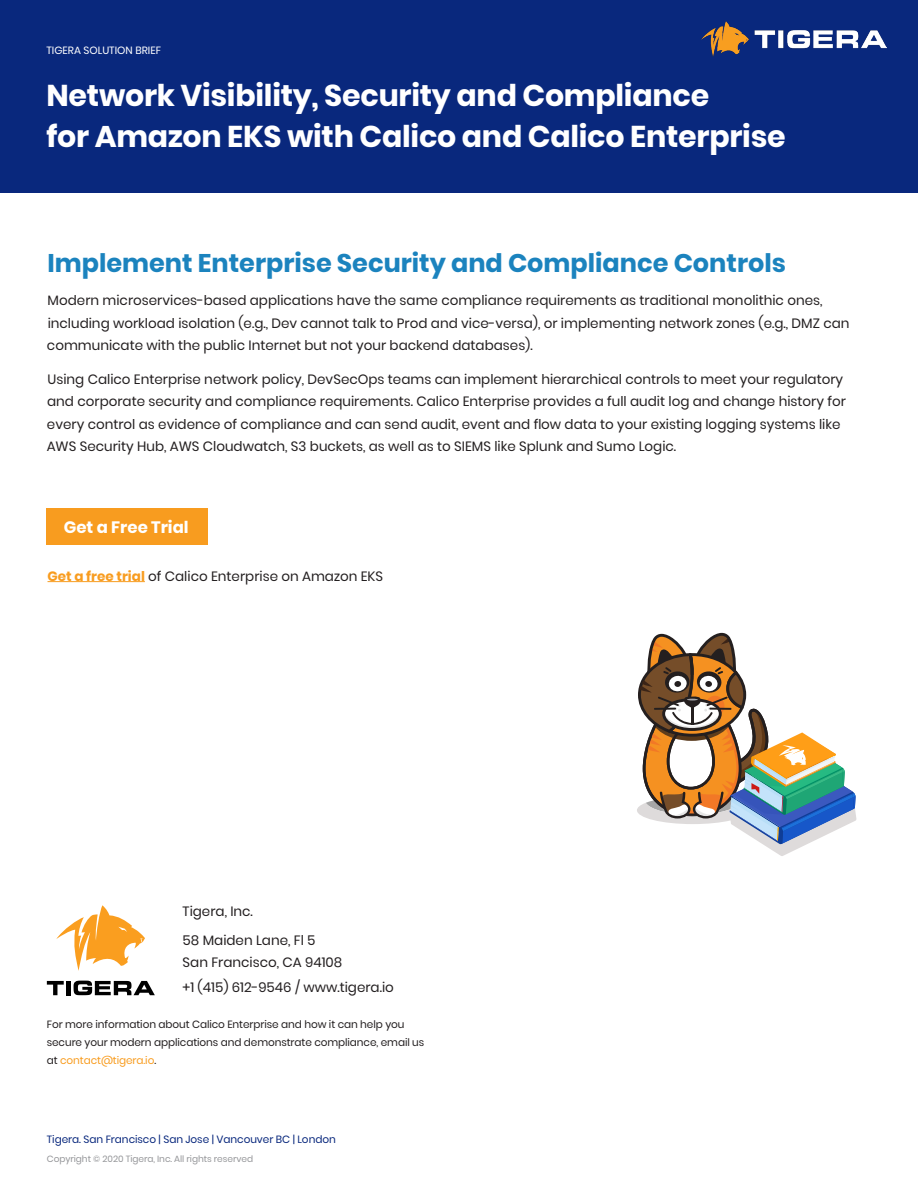
<style>
.page{position:relative;width:918px;height:1188px;background:#fff}
.page>*{position:absolute;margin:0;border:0;box-sizing:border-box;transform-origin:0 0}
.t1{font:700 30px/40.5px "Poppins";letter-spacing:-.01em;color:#fff}
.Bullets{font:700 25.5px "Poppins";color:#1b83be}
.Bullets-2{font:700 16.5px "Poppins";color:#fff}
.Bullets-3{font:13.5px/22.5px "Poppins";color:#231f20}
.Bullets-4{font:10.5px/18px "Poppins";letter-spacing:-.01em;color:#231f20}
.t2{font:10.5px "Poppins";letter-spacing:-.005em;color:#09287d}
.t3{font:10.5px "Poppins";color:#fff}
.t4{font:9px "Poppins";letter-spacing:-.005em;color:#959699}
.s1{font-weight:700;color:#f89c1f}
.s2{color:#f89c1f}
</style>
<div class="page">
<div style="left:0;top:0;width:918px;height:192px;background:#09287d"></div>
<img style="left:702px;top:21px;width:184px;height:35px">
<svg style="left:56px;top:905px;width:89px;height:66px"></svg>
<svg style="left:47px;top:981px;width:17px;height:14px"></svg>
<div style="left:66px;top:981px;width:5px;height:14px;background:#000"></div>
<svg style="left:74px;top:981px;width:81px;height:14px"></svg>
<hr style="left:48px;top:581px;width:97px;height:1px;background:#f89c1f">
<div style="left:47px;top:509px;width:161px;height:36px;background:#f89c1f"></div>
<svg style="left:637px;top:632px;width:219px;height:224px"></svg>
<p class="t3" style="left:46px;top:44px;width:116px">TIGERA SOLUTION BRIEF</p>
<h1 class="t1" style="left:46px;top:76px;width:741px">Network Visibility, Security and Compliance<br>for Amazon EKS with Calico and Calico Enterprise</h1>
<p class="Bullets" style="left:47px;top:248px;width:740px">Implement Enterprise Security and Compliance Controls</p>
<p class="Bullets-3" style="left:47px;top:289px;width:804px">Modern microservices-based applications have the same compliance requirements as traditional monolithic ones, including workload isolation (e.g., Dev cannot talk to Prod and vice-versa), or implementing network zones (e.g., DMZ can communicate with the public Internet but not your backend databases).</p>
<p class="Bullets-3" style="left:47px;top:368px;width:801px">Using Calico Enterprise network policy, DevSecOps teams can implement hierarchical controls to meet your regulatory and corporate security and compliance requirements. Calico Enterprise provides a full audit log and change history for every control as evidence of compliance and can send audit, event and flow data to your existing logging systems like AWS Security Hub, AWS Cloudwatch, S3 buckets, as well as to SIEMS like Splunk and Sumo Logic.</p>
<p class="Bullets-2" style="left:64px;top:518px;width:126px">Get a Free Trial</p>
<p class="Bullets-3" style="left:48px;top:565px;width:337px"><span class="s1">Get a free trial</span> of Calico Enterprise on Amazon EKS</p>
<p class="Bullets-3" style="left:183px;top:900px;width:72px">Tigera, Inc.</p>
<p class="Bullets-3" style="left:183px;top:929px;width:134px">58 Maiden Lane, Fl 5</p>
<p class="Bullets-3" style="left:183px;top:951px;width:161px">San Francisco, CA 94108</p>
<p class="Bullets-3" style="left:183px;top:977px;width:213px">+1 (415) 612-9546 / www.tigera.io</p>
<p class="Bullets-4" style="left:47px;top:1016px;width:379px">For more information about Calico Enterprise and how it can help you secure your modern applications and demonstrate compliance, email us at <span class="s2">contact@tigera.io</span>.</p>
<p class="t2" style="left:47px;top:1133px;width:291px">Tigera. San Francisco | San Jose | Vancouver BC | London</p>
<p class="t4" style="left:47px;top:1153px;width:208px">Copyright © 2020 Tigera, Inc. All rights reserved</p>
</div>
